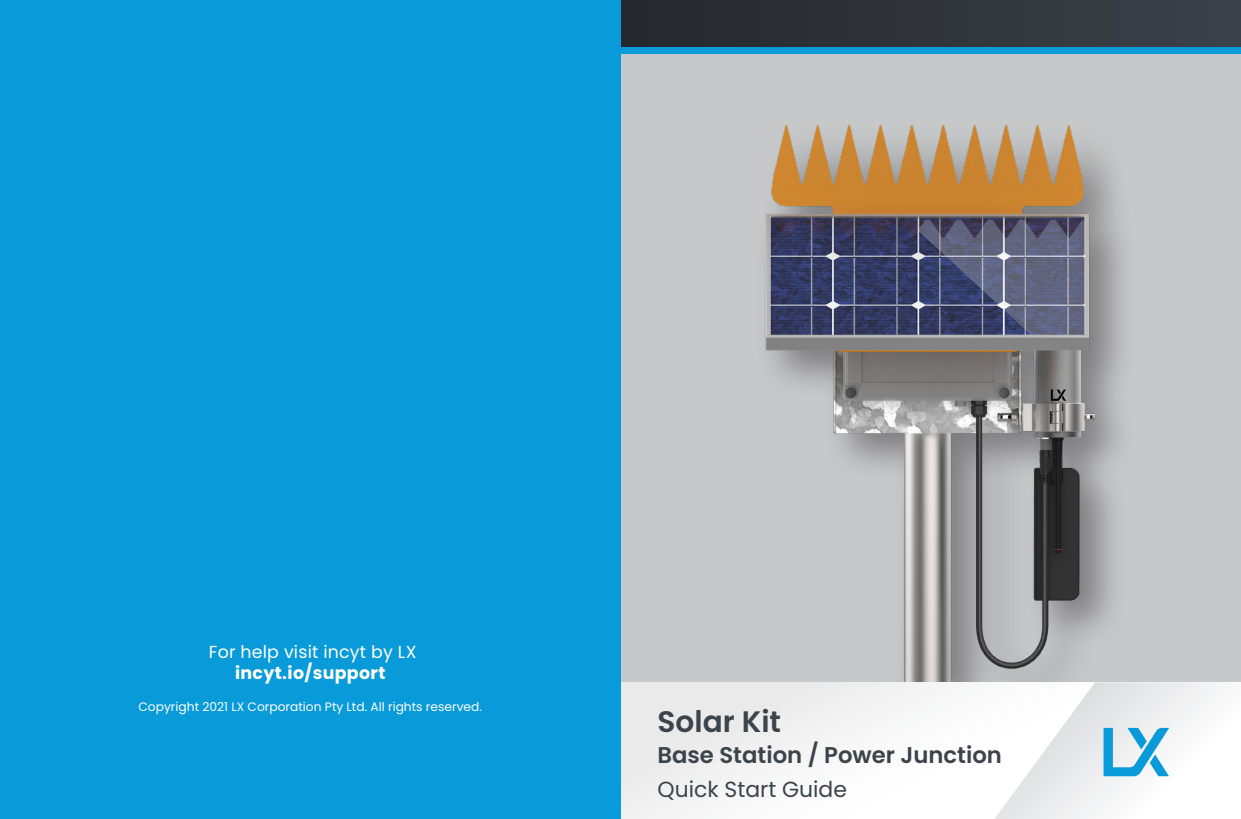
<style>
.page{position:relative;width:1241px;height:819px;background:#fff}
.page>*{position:absolute;margin:0;border:0;box-sizing:border-box;transform-origin:0 0}
.t1{font:600 29.57px "Poppins";color:#3c434b}
.t2{font:600 22.75px "Poppins";color:#3c434b}
.t3{font:21.88px "Poppins";color:#3c434b}
.t4{font:17.32px/20.8px "Poppins";letter-spacing:.01em;color:#fff;text-align:center}
.t5{font:12.25px "Poppins";color:#fff}
.s1{font-weight:700}
</style>
<div class="page">
<div style="left:620px;top:27px;width:620px;height:655px;background:#c7c8ca"></div>
<div style="left:753px;top:118px;width:388px;height:614px;background:#231f20;opacity:.45"></div>
<img style="left:759px;top:118px;width:335px;height:564px">
<div style="left:0;top:3px;width:1240px;height:51px;background:#089ad9"></div>
<svg style="left:620px;top:0;width:620px;height:47px"></svg>
<div style="left:0;top:0;width:620px;height:819px;background:#089ad9"></div>
<div style="left:621px;top:682px;width:474px;height:137px;background:#f4f4f5"></div>
<svg style="left:983px;top:682px;width:243px;height:137px"></svg>
<p class="t4" style="left:209px;top:641px;width:209px">For help visit incyt by LX <span class="s1">incyt.io/support</span></p>
<p class="t5" style="left:138px;top:699px;width:345px">Copyright 2021 LX Corporation Pty Ltd. All rights reserved.</p>
<p class="t1" style="left:657px;top:704px;width:125px">Solar Kit</p>
<p class="t2" style="left:657px;top:742px;width:346px">Base Station / Power Junction</p>
<p class="t3" style="left:657px;top:776px;width:191px">Quick Start Guide</p>
</div>
